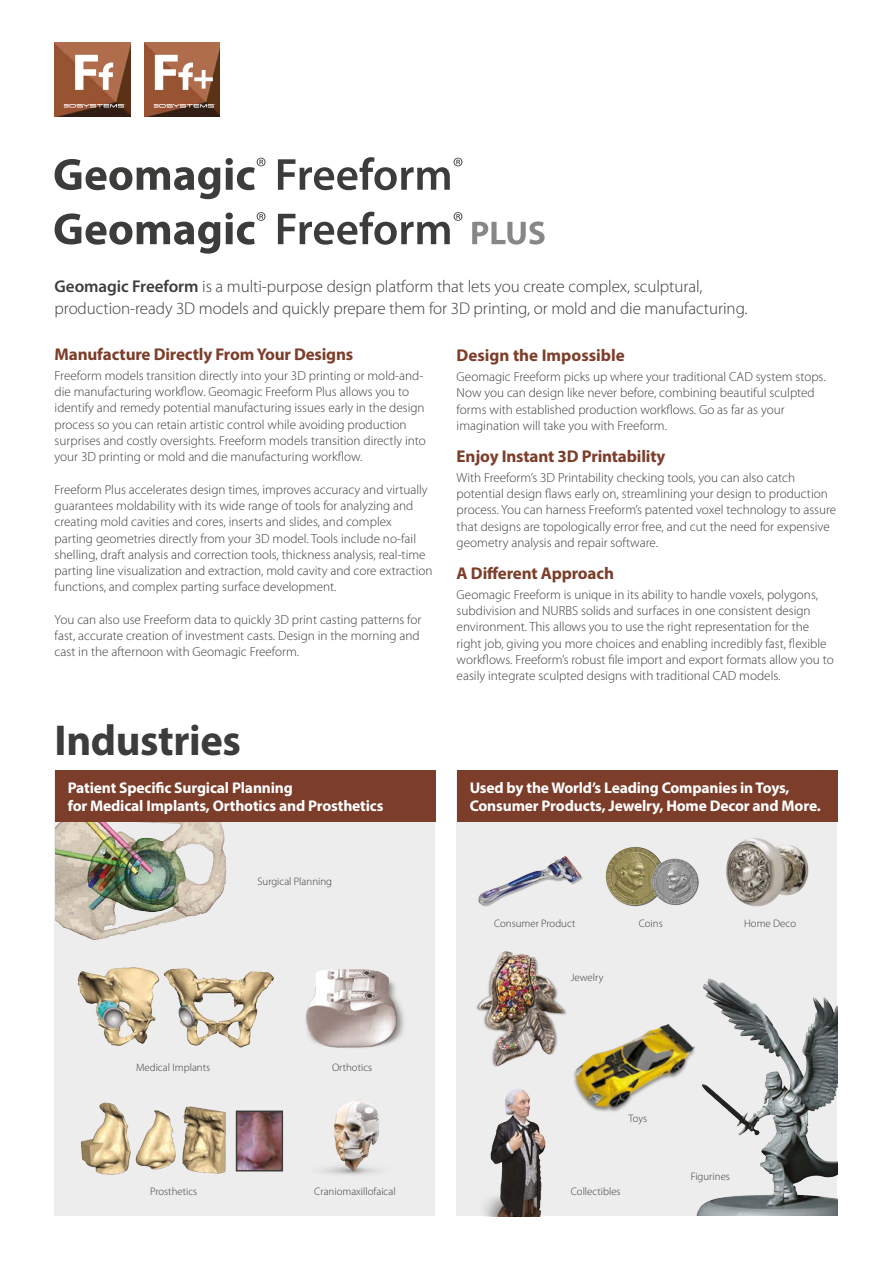
<style>
.page{position:relative;width:893px;height:1263px;background:#fff}
.page>*{position:absolute;margin:0;border:0;box-sizing:border-box;transform-origin:0 0}
.t1{font:700 43.35px "Myriad Pro";letter-spacing:-.01em;color:#3c3c3b}
.t2{font:300 17.1px/21.8px "Myriad Pro";letter-spacing:-.005em;color:#3c3c3b}
.t3{font:700 17.1px "Myriad Pro";letter-spacing:-.01em;color:#7c3e2a}
.t4{font:700 15.45px/18.6px "Myriad Pro";letter-spacing:-.01em;color:#fff}
.t5{font:300 13.2px/16.2px "Myriad Pro";color:#3c3c3b}
.t6{font:300 10.8px "Myriad Pro";color:#3c3c3b}
.s1{font-weight:600}
</style>
<div class="page">
<svg style="left:55px;top:159px;width:165px;height:40px"></svg>
<svg style="left:226px;top:158px;width:39px;height:32px"></svg>
<svg style="left:278px;top:157px;width:184px;height:33px"></svg>
<img style="left:55px;top:43px;width:75px;height:73px">
<svg style="left:75px;top:55px;width:38px;height:35px"></svg>
<svg style="left:64px;top:104px;width:61px;height:4px"></svg>
<img style="left:144px;top:43px;width:76px;height:73px">
<svg style="left:155px;top:55px;width:58px;height:35px"></svg>
<svg style="left:154px;top:104px;width:61px;height:4px"></svg>
<svg style="left:55px;top:213px;width:165px;height:41px"></svg>
<svg style="left:226px;top:212px;width:39px;height:33px"></svg>
<svg style="left:278px;top:212px;width:184px;height:33px"></svg>
<svg style="left:472px;top:221px;width:73px;height:24px"></svg>
<div style="left:55px;top:772px;width:380px;height:444px;background:#ededed"></div>
<div style="left:457px;top:772px;width:380px;height:444px;background:#ededed"></div>
<img style="left:77px;top:967px;width:197px;height:81px">
<img style="left:306px;top:969px;width:98px;height:79px">
<img style="left:55px;top:822px;width:172px;height:118px">
<img style="left:323px;top:1100px;width:56px;height:75px">
<img style="left:80px;top:1102px;width:166px;height:73px">
<img style="left:239px;top:1113px;width:41px;height:55px">
<div style="left:236px;top:1110px;width:47px;height:61px;border:2px solid #3c3c3b"></div>
<div style="left:55px;top:770px;width:380px;height:52px;background:#7c3e2a"></div>
<img style="left:696px;top:978px;width:141px;height:238px">
<img style="left:726px;top:838px;width:83px;height:69px">
<img style="left:573px;top:1001px;width:126px;height:124px">
<img style="left:476px;top:951px;width:99px;height:120px">
<img style="left:484px;top:1089px;width:62px;height:127px">
<img style="left:478px;top:856px;width:105px;height:51px">
<div style="left:457px;top:770px;width:380px;height:52px;background:#7c3e2a"></div>
<img style="left:605px;top:847px;width:53px;height:60px">
<img style="left:651px;top:858px;width:48px;height:48px">
<p class="t2" style="left:55px;top:276px;width:694px"><span class="s1">Geomagic Freeform</span> is a multi-purpose design platform that lets you create complex, sculptural, production-ready 3D models and quickly prepare them for 3D printing, or mold and die manufacturing.</p>
<p class="t3" style="left:55px;top:343px;width:300px">Manufacture Directly From Your Designs</p>
<p class="t5" style="left:55px;top:368px;width:373px">Freeform models transition directly into your 3D printing or mold-and&shy;die manufacturing workflow. Geomagic Freeform Plus allows you to identify and remedy potential manufacturing issues early in the design process so you can retain artistic control while avoiding production surprises and costly oversights. Freeform models transition directly into your 3D printing or mold and die manufacturing workflow.</p>
<p class="t5" style="left:55px;top:481px;width:379px">Freeform Plus accelerates design times, improves accuracy and virtually guarantees moldability with its wide range of tools for analyzing and creating mold cavities and cores, inserts and slides, and complex parting geometries directly from your 3D model. Tools include no-fail shelling, draft analysis and correction tools, thickness analysis, real-time parting line visualization and extraction, mold cavity and core extraction functions, and complex parting surface development.</p>
<p class="t5" style="left:55px;top:612px;width:368px">You can also use Freeform data to quickly 3D print casting patterns for fast, accurate creation of investment casts. Design in the morning and cast in the afternoon with Geomagic Freeform.</p>
<h1 class="t1" style="left:55px;top:712px;width:188px">Industries</h1>
<p class="t4" style="left:68px;top:778px;width:317px">Patient Specific Surgical Planning<br>for Medical Implants, Orthotics and Prosthetics</p>
<p class="t6" style="left:258px;top:876px;width:76px">Surgical Planning</p>
<p class="t3" style="left:457px;top:344px;width:170px">Design the Impossible</p>
<p class="t5" style="left:457px;top:369px;width:370px">Geomagic Freeform picks up where your traditional CAD system stops.<br>Now you can design like never before, combining beautiful sculpted forms with established production workflows. Go as far as your imagination will take you with Freeform.</p>
<p class="t3" style="left:457px;top:445px;width:210px">Enjoy Instant 3D Printability</p>
<p class="t5" style="left:457px;top:469px;width:381px">With Freeform’s 3D Printability checking tools, you can also catch potential design flaws early on, streamlining your design to production process. You can harness Freeform’s patented voxel technology to assure that designs are topologically error free, and cut the need for expensive geometry analysis and repair software.</p>
<p class="t3" style="left:457px;top:562px;width:159px">A Different Approach</p>
<p class="t5" style="left:457px;top:586px;width:379px">Geomagic Freeform is unique in its ability to handle voxels, polygons, subdivision and NURBS solids and surfaces in one consistent design environment. This allows you to use the right representation for the right job, giving you more choices and enabling incredibly fast, flexible workflows. Freeform’s robust file import and export formats allow you to easily integrate sculpted designs with traditional CAD models.</p>
<p class="t4" style="left:470px;top:778px;width:353px">Used by the World’s Leading Companies in Toys,<br>Consumer Products, Jewelry, Home Decor and More.</p>
<p class="t6" style="left:494px;top:917px;width:83px">Consumer Product</p>
<p class="t6" style="left:571px;top:972px;width:34px">Jewelry</p>
<p class="t6" style="left:639px;top:917px;width:26px">Coins</p>
<p class="t6" style="left:744px;top:917px;width:54px">Home Deco</p>
<p class="t6" style="left:136px;top:1062px;width:76px">Medical Implants</p>
<p class="t6" style="left:332px;top:1062px;width:42px">Orthotics</p>
<p class="t6" style="left:150px;top:1185px;width:49px">Prosthetics</p>
<p class="t6" style="left:314px;top:1185px;width:83px">Craniomaxillofaical</p>
<p class="t6" style="left:628px;top:1112px;width:20px">Toys</p>
<p class="t6" style="left:571px;top:1185px;width:51px">Collectibles</p>
<p class="t6" style="left:691px;top:1170px;width:41px">Figurines</p>
</div>
